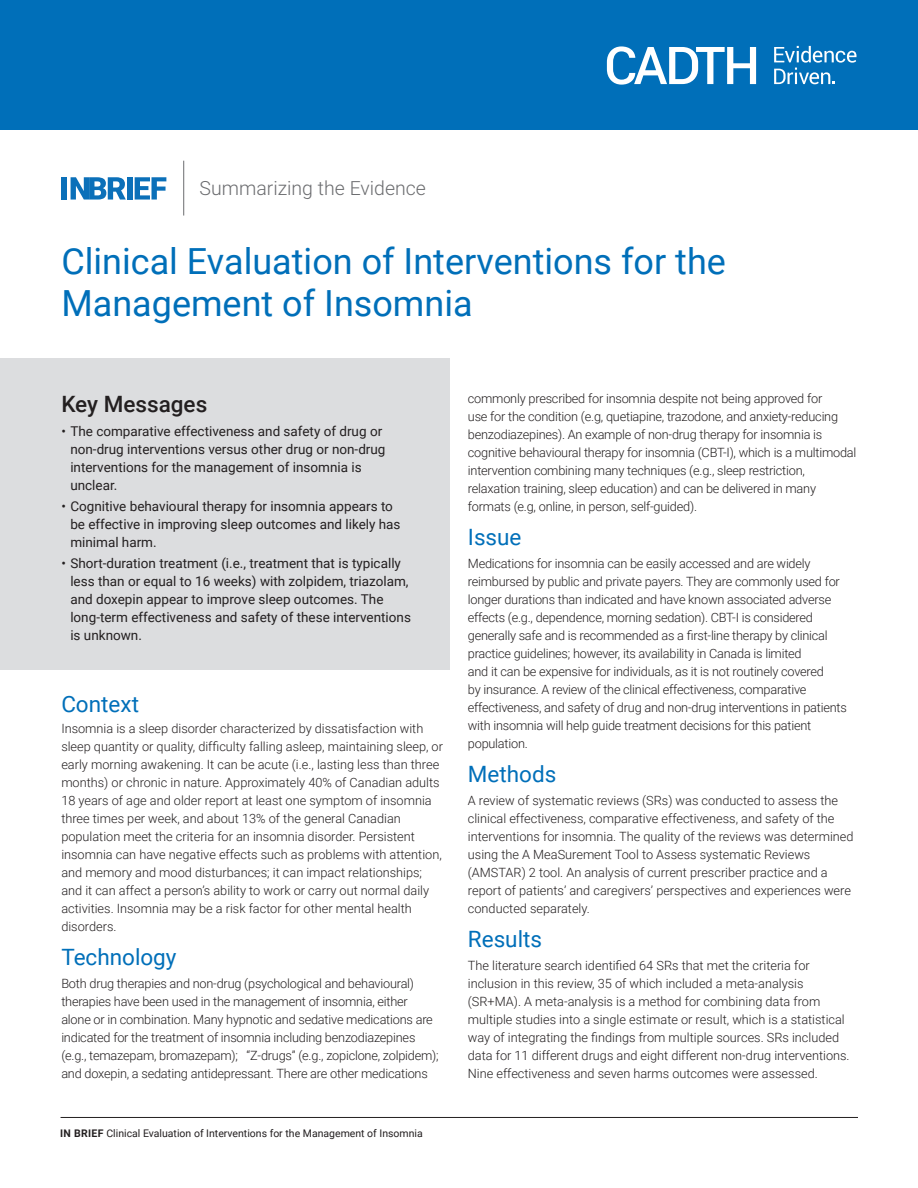
<style>
.page{position:relative;width:918px;height:1188px;background:#fff}
.page>*{position:absolute;margin:0;border:0;box-sizing:border-box;transform-origin:0 0}
.t1{font:36px/42px "Roboto";color:#006fb9}
.t2{font:22.5px "Roboto";color:#006fb9}
.t3{font:500 22.5px "Roboto";color:#231f20}
.t4{font:300 19.5px "Roboto";color:#6c6d70}
.t5{font:13.5px/18px "Roboto";color:#231f20}
.t6{font:300 12.75px/18px "Roboto";letter-spacing:-.01em;color:#231f20}
.t7{font:10.5px "Roboto";color:#231f20}
.s1{font-weight:700}
</style>
<div class="page">
<hr style="left:61px;top:1117px;width:797px;height:1px;background:#231f20">
<div style="left:0;top:358px;width:450px;height:312px;background:#dcdddf"></div>
<div style="left:127px;top:177px;width:5px;height:23px;background:#0b70b9"></div>
<svg style="left:135px;top:177px;width:31px;height:23px"></svg>
<div style="left:61px;top:177px;width:6px;height:23px;background:#0b70b9"></div>
<svg style="left:71px;top:177px;width:55px;height:23px"></svg>
<hr style="left:183px;top:161px;width:1px;height:55px;background:#6c6d70">
<div style="left:0;top:0;width:918px;height:130px;background:#006fb9"></div>
<svg style="left:607px;top:46px;width:249px;height:39px"></svg>
<h3 class="t4" style="left:200px;top:174px;width:228px">Summarizing the Evidence</h3>
<h1 class="t1" style="left:61px;top:239px;width:666px">Clinical Evaluation of Interventions for the<br>Management of Insomnia</h1>
<h2 class="t3" style="left:61px;top:388px;width:148px">Key Messages</h2>
<p class="t5" style="left:70px;top:422px;width:317px;text-indent:-9px">• The comparative effectiveness and safety of drug or non-drug interventions versus other drug or non-drug interventions for the management of insomnia is unclear.</p>
<p class="t5" style="left:70px;top:497px;width:332px;text-indent:-9px">• Cognitive behavioural therapy for insomnia appears to be effective in improving sleep outcomes and likely has minimal harm.</p>
<p class="t5" style="left:70px;top:554px;width:342px;text-indent:-9px">• Short-duration treatment (i.e., treatment that is typically less than or equal to 16 weeks) with zolpidem, triazolam, and doxepin appear to improve sleep outcomes. The long-term effectiveness and safety of these interventions is unknown.</p>
<h2 class="t2" style="left:61px;top:688px;width:79px">Context</h2>
<p class="t6" style="left:61px;top:719px;width:383px">Insomnia is a sleep disorder characterized by dissatisfaction with sleep quantity or quality, difficulty falling asleep, maintaining sleep, or early morning awakening. It can be acute (i.e., lasting less than three months) or chronic in nature. Approximately 40% of Canadian adults 18 years of age and older report at least one symptom of insomnia three times per week, and about 13% of the general Canadian population meet the criteria for an insomnia disorder. Persistent insomnia can have negative effects such as problems with attention, and memory and mood disturbances; it can impact relationships; and it can affect a person’s ability to work or carry out normal daily activities. Insomnia may be a risk factor for other mental health disorders.</p>
<h2 class="t2" style="left:61px;top:942px;width:117px">Technology</h2>
<p class="t6" style="left:61px;top:974px;width:379px">Both drug therapies and non-drug (psychological and behavioural) therapies have been used in the management of insomnia, either alone or in combination. Many hypnotic and sedative medications are indicated for the treatment of insomnia including benzodiazepines (e.g., temazepam, bromazepam); “Z-drugs” (e.g., zopiclone, zolpidem); and doxepin, a sedating antidepressant. There are other medications</p>
<p class="t7" style="left:60px;top:1126px;width:364px"><span class="s1">IN BRIEF</span> Clinical Evaluation of Interventions for the Management of Insomnia</p>
<p class="t6" style="left:468px;top:389px;width:390px">commonly prescribed for insomnia despite not being approved for<br>use for the condition (e.g, quetiapine, trazodone, and anxiety-reducing benzodiazepines). An example of non-drug therapy for insomnia is cognitive behavioural therapy for insomnia (CBT-I), which is a multimodal intervention combining many techniques (e.g., sleep restriction, relaxation training, sleep education) and can be delivered in many formats (e.g, online, in person, self-guided).</p>
<h2 class="t2" style="left:468px;top:522px;width:55px">Issue</h2>
<p class="t6" style="left:468px;top:554px;width:381px">Medications for insomnia can be easily accessed and are widely reimbursed by public and private payers. They are commonly used for longer durations than indicated and have known associated adverse effects (e.g., dependence, morning sedation). CBT-I is considered generally safe and is recommended as a first-line therapy by clinical practice guidelines; however, its availability in Canada is limited<br>and it can be expensive for individuals, as it is not routinely covered<br>by insurance. A review of the clinical effectiveness, comparative effectiveness, and safety of drug and non-drug interventions in patients with insomnia will help guide treatment decisions for this patient population.</p>
<h2 class="t2" style="left:468px;top:759px;width:90px">Methods</h2>
<p class="t6" style="left:468px;top:791px;width:387px">A review of systematic reviews (SRs) was conducted to assess the clinical effectiveness, comparative effectiveness, and safety of the interventions for insomnia. The quality of the reviews was determined using the A MeaSurement Tool to Assess systematic Reviews (AMSTAR) 2 tool. An analysis of current prescriber practice and a report of patients’ and caregivers’ perspectives and experiences were conducted separately.</p>
<h2 class="t2" style="left:468px;top:924px;width:76px">Results</h2>
<p class="t6" style="left:468px;top:956px;width:383px">The literature search identified 64 SRs that met the criteria for inclusion in this review, 35 of which included a meta-analysis (SR+MA). A meta-analysis is a method for combining data from multiple studies into a single estimate or result, which is a statistical way of integrating the findings from multiple sources. SRs included data for 11 different drugs and eight different non-drug interventions.<br>Nine effectiveness and seven harms outcomes were assessed.</p>
</div>
